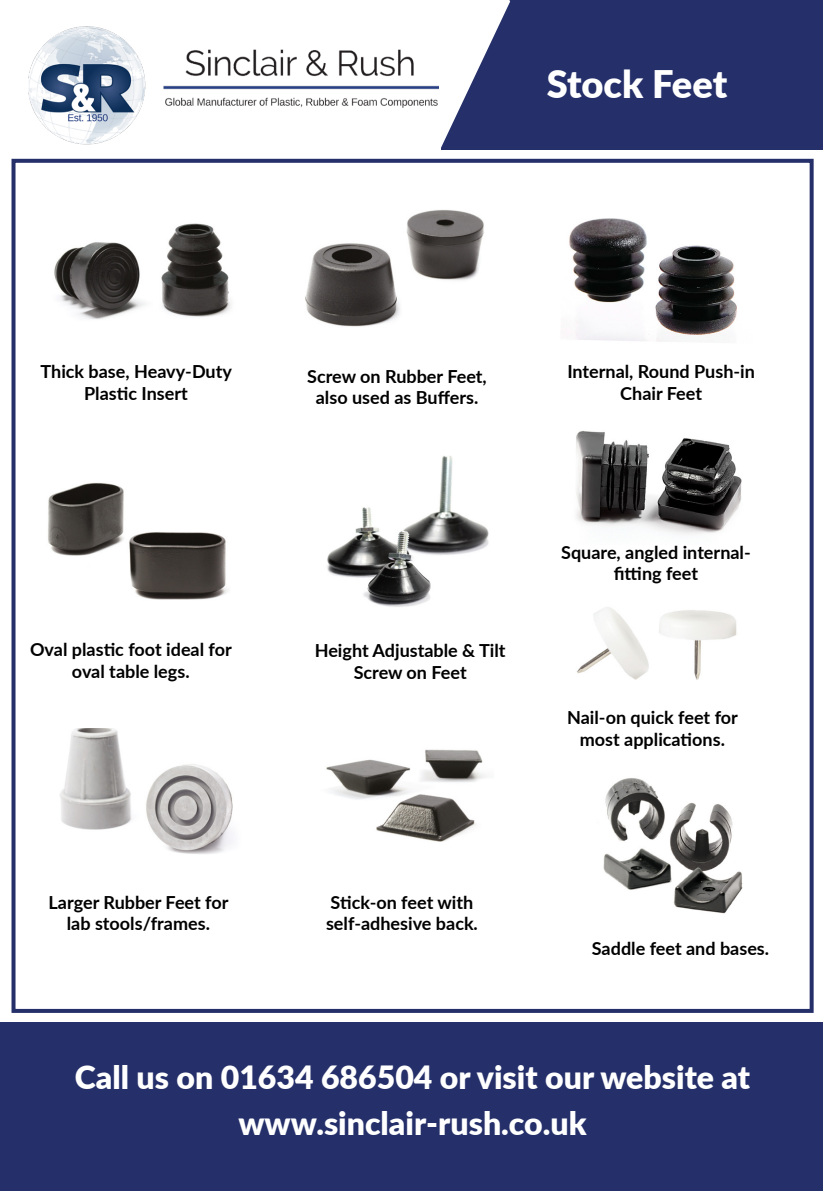
<style>
.page{position:relative;width:823px;height:1191px;background:#fff}
.page>*{position:absolute;margin:0;border:0;box-sizing:border-box;transform-origin:0 0}
.t1{font:900 38px "Lato";letter-spacing:-.005em;color:#fff}
.t2{font:900 32px "Lato";color:#fff}
.t3{font:700 18px/21.6px "Lato";color:#000;text-align:center}
</style>
<div class="page">
<div style="left:441px;top:0;width:381px;height:150px;background:#252f69"></div>
<div style="left:0;top:1022px;width:822px;height:169px;background:#252f69"></div>
<svg style="left:438px;top:0;width:72px;height:148px;fill:#fff"></svg>
<img style="left:28px;top:26px;width:410px;height:119px">
<div style="left:12px;top:159px;width:801px;height:854px;border:4px solid #252f69"></div>
<img style="left:54px;top:223px;width:177px;height:96px">
<img style="left:305px;top:210px;width:179px;height:117px">
<img style="left:569px;top:218px;width:168px;height:124px">
<img style="left:48px;top:483px;width:180px;height:117px">
<img style="left:576px;top:431px;width:166px;height:103px">
<img style="left:60px;top:728px;width:173px;height:126px">
<img style="left:326px;top:749px;width:161px;height:93px">
<img style="left:576px;top:607px;width:161px;height:73px">
<img style="left:603px;top:778px;width:140px;height:136px">
<img style="left:327px;top:456px;width:162px;height:151px">
<p class="t1" style="left:546px;top:56px;width:182px">Stock Feet</p>
<p class="t3" style="left:40px;top:360px;width:193px">Thick base, Heavy-Duty<br>Plastic Insert</p>
<p class="t3" style="left:307px;top:365px;width:181px">Screw on Rubber Feet, also used as Buffers.</p>
<p class="t3" style="left:567px;top:360px;width:189px">Internal, Round Push-in<br>Chair Feet</p>
<p class="t3" style="left:30px;top:638px;width:203px">Oval plastic foot ideal for oval table legs.</p>
<p class="t3" style="left:314px;top:639px;width:192px">Height Adjustable &amp; Tilt<br>Screw on Feet</p>
<p class="t3" style="left:560px;top:540px;width:191px">Square, angled internal&shy;fitting feet</p>
<p class="t3" style="left:567px;top:706px;width:172px">Nail-on quick feet for most applications.</p>
<p class="t3" style="left:49px;top:890px;width:181px">Larger Rubber Feet for lab stools/frames.</p>
<p class="t3" style="left:326px;top:890px;width:153px;text-align:left">Stick-on feet with self-adhesive back.</p>
<p class="t3" style="left:591px;top:937px;width:179px">Saddle feet and bases.</p>
<p class="t2" style="left:75px;top:1053px;width:676px">Call us on 01634 686504 or visit our website at</p>
<p class="t2" style="left:238px;top:1099px;width:349px">www.sinclair-rush.co.uk</p>
</div>
